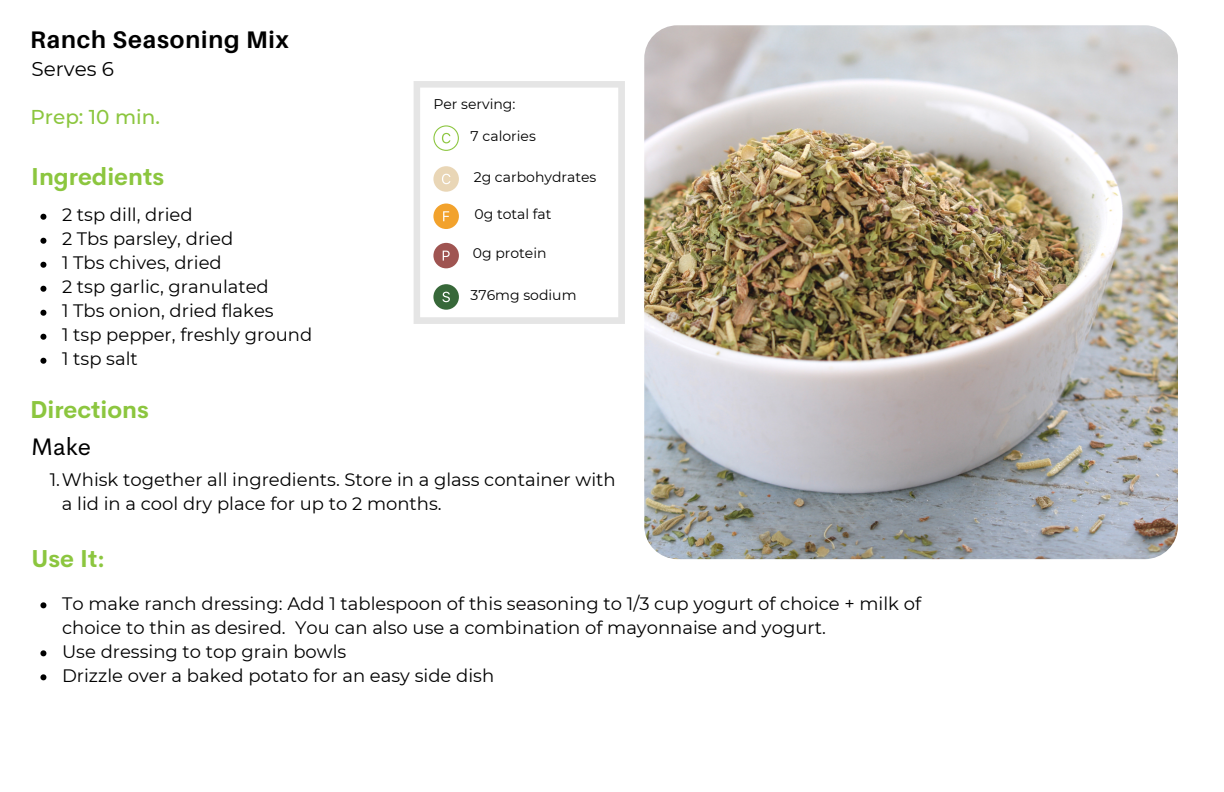
<style>
.page{position:relative;width:1224px;height:792px;background:#fff}
.page>*{position:absolute;margin:0;border:0;box-sizing:border-box;transform-origin:0 0}
.t1{font:700 24px "Cerebri Sans";color:#8cc63f}
.t2{font:700 24px "Aileron";letter-spacing:.035em;color:#000}
.t3{font:24px "Cerebri Sans";color:#000}
.t4{font:500 20px "Montserrat";color:#8cc63f}
.t5{font:20px "Montserrat";color:#000}
.t6{font:18px/24px "Montserrat";color:#000}
.t7{font:14px "Montserrat";color:#000}
</style>
<div class="page">
<img style="left:644px;top:25px;width:534px;height:534px;border-radius:33px">
<svg style="left:414px;top:81px;width:211px;height:243px"></svg>
<svg style="left:433px;top:243px;width:26px;height:25px"></svg>
<svg style="left:433px;top:204px;width:26px;height:25px"></svg>
<svg style="left:433px;top:166px;width:26px;height:26px"></svg>
<svg style="left:433px;top:125px;width:26px;height:26px"></svg>
<svg style="left:40px;top:214px;width:6px;height:6px"></svg>
<svg style="left:40px;top:238px;width:6px;height:6px"></svg>
<svg style="left:40px;top:262px;width:6px;height:6px"></svg>
<svg style="left:40px;top:286px;width:6px;height:6px"></svg>
<svg style="left:40px;top:310px;width:6px;height:6px"></svg>
<svg style="left:40px;top:334px;width:6px;height:6px"></svg>
<svg style="left:40px;top:358px;width:6px;height:6px"></svg>
<svg style="left:433px;top:284px;width:26px;height:26px"></svg>
<svg style="left:40px;top:602px;width:6px;height:6px"></svg>
<svg style="left:40px;top:650px;width:6px;height:6px"></svg>
<svg style="left:40px;top:674px;width:6px;height:6px"></svg>
<p class="t2" style="left:30px;top:25px;width:260px">Ranch Seasoning Mix</p>
<p class="t5" style="left:31px;top:56px;width:84px">Serves 6</p>
<p class="t4" style="left:30px;top:104px;width:131px">Prep: 10 min.</p>
<p class="t1" style="left:31px;top:161px;width:134px">Ingredients</p>
<p class="t6" style="left:62px;top:203px;width:132px">2 tsp dill, dried</p>
<p class="t6" style="left:62px;top:227px;width:173px">2 Tbs parsley, dried</p>
<p class="t6" style="left:62px;top:251px;width:161px">1 Tbs chives, dried</p>
<p class="t6" style="left:62px;top:275px;width:208px">2 tsp garlic, granulated</p>
<p class="t6" style="left:62px;top:299px;width:213px">1 Tbs onion, dried flakes</p>
<p class="t6" style="left:62px;top:323px;width:252px">1 tsp pepper, freshly ground</p>
<p class="t6" style="left:62px;top:347px;width:77px">1 tsp salt</p>
<p class="t1" style="left:30px;top:394px;width:120px">Directions</p>
<p class="t3" style="left:31px;top:431px;width:61px">Make</p>
<p class="t7" style="left:433px;top:96px;width:84px">Per serving:</p>
<p class="t7" style="left:471px;top:127px;width:67px">7 calories</p>
<p class="t7" style="left:474px;top:168px;width:124px">2g carbohydrates</p>
<p class="t7" style="left:474px;top:205px;width:79px">0g total fat</p>
<p class="t7" style="left:473px;top:245px;width:75px">0g protein</p>
<p class="t7" style="left:471px;top:287px;width:107px">376mg sodium</p>
<p class="t6" style="left:62px;top:467px;width:555px;text-indent:-12px">1.Whisk together all ingredients. Store in a glass container with a lid in a cool dry place for up to 2 months.</p>
<p class="t1" style="left:31px;top:543px;width:75px">Use It:</p>
<p class="t6" style="left:62px;top:591px;width:861px">To make ranch dressing: Add 1 tablespoon of this seasoning to 1/3 cup yogurt of choice + milk of choice to thin as desired. You can also use a combination of mayonnaise and yogurt.</p>
<p class="t6" style="left:62px;top:639px;width:286px">Use dressing to top grain bowls</p>
<p class="t6" style="left:62px;top:663px;width:434px">Drizzle over a baked potato for an easy side dish</p>
</div>
